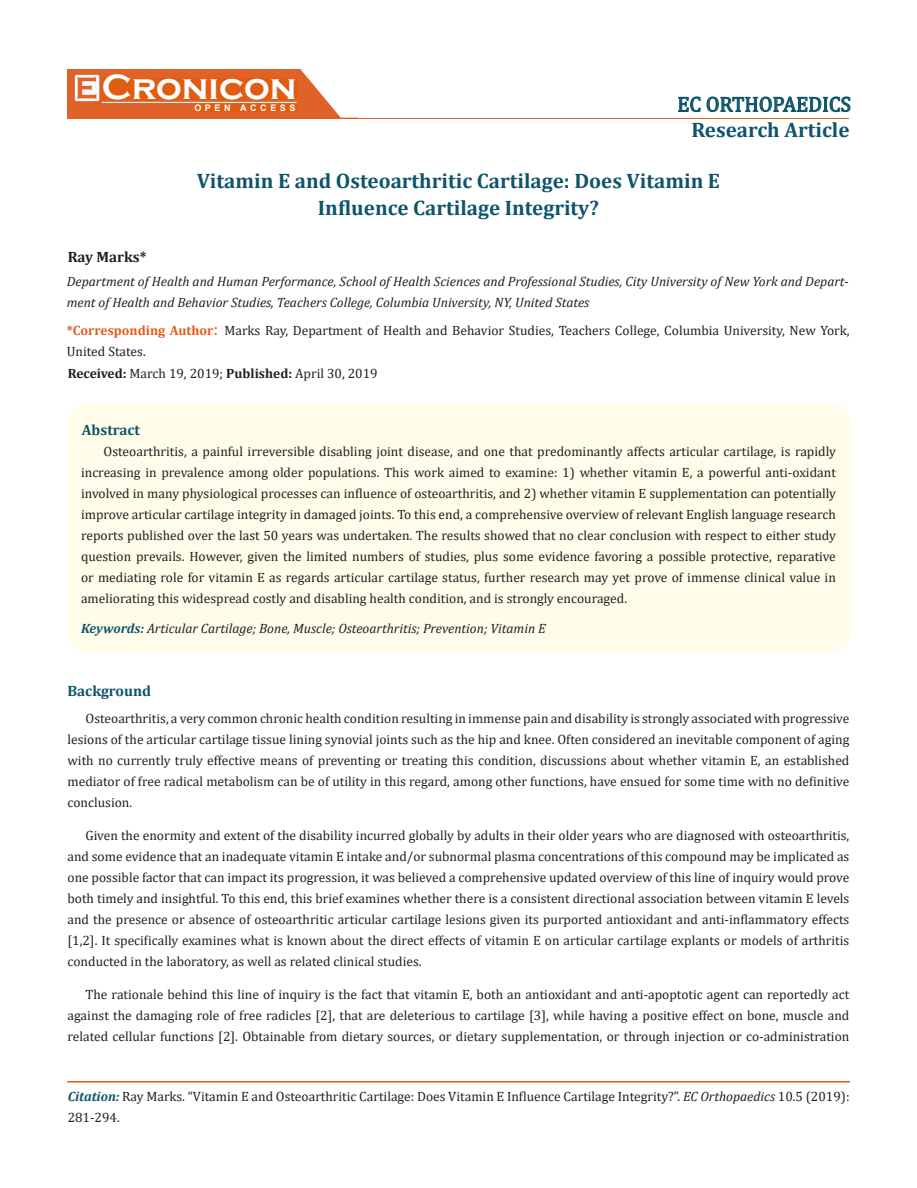
<style>
.page{position:relative;width:917px;height:1188px;background:#fff}
.page>*{position:absolute;margin:0;border:0;box-sizing:border-box;transform-origin:0 0}
.t1{font:700 36px "Copperplate Gothic";color:#fff}
.t2{font:700 21px/27px "Cambria";color:#0e546a;text-align:center}
.t3{font:21px "Cambria";color:#0e546a}
.t4{font:700 15px "Cambria";color:#0e546a}
.t5{font:700 15px "Cambria";color:#231f20}
.t6{font:13.5px/21px "Cambria";color:#231f20;text-align:justify}
.t7{font:italic 13.5px/21px "Cambria";color:#231f20}
.t8{font:700 9px "Arial";letter-spacing:.4em;color:#fff}
.s1{font-weight:700;color:#e05d1a}
.s2{font-size:18px;color:#e05d1a}
.s3{font-weight:700}
.s4{font-weight:700;color:#0e546a}
.s5{font-weight:700;font-style:italic;color:#0e546a}
.s6{font-style:italic}
</style>
<div class="page">
<div style="left:67px;top:70px;width:290px;height:49px;background:#e06228"></div>
<svg style="left:300px;top:69px;width:58px;height:49px"></svg>
<img style="left:75px;top:75px;width:24px;height:26px">
<div style="left:102px;top:79px;width:195px;height:21px;background:#df5d11"></div>
<div style="left:194px;top:105px;width:103px;height:7px;background:#df5d11"></div>
<svg style="left:678px;top:97px;width:22px;height:15px"></svg>
<svg style="left:706px;top:97px;width:144px;height:15px"></svg>
<hr style="left:102px;top:102px;width:194px;height:1px;background:#fff">
<hr style="left:279px;top:118px;width:569px;height:1px;background:#e05d1a">
<div style="left:68px;top:405px;width:782px;height:246px;background:#fffde9;border-radius:18px"></div>
<p class="t1" style="left:102px;top:68px;width:196px">Cronicon</p>
<p class="t8" style="left:194px;top:102px;width:103px">OPEN ACCESS</p>
<p class="t3" style="left:677px;top:92px;width:175px">EC ORTHOPAEDICS</p>
<p class="t2" style="left:691px;top:116px;width:160px">Research Article</p>
<p class="t2" style="left:197px;top:166px;width:525px">Vitamin E and Osteoarthritic Cartilage: Does Vitamin E<br>Influence Cartilage Integrity?</p>
<p class="t5" style="left:68px;top:247px;width:80px">Ray Marks*</p>
<p class="t7" style="left:67px;top:271px;width:783px">Department of Health and Human Performance, School of Health Sciences and Professional Studies, City University of New York and Depart&shy;ment of Health and Behavior Studies, Teachers College, Columbia University, NY, United States</p>
<p class="t6" style="left:67px;top:319px;width:784px"><span class="s1">*Corresponding Author</span><span class="s2">:</span> Marks Ray, Department of Health and Behavior Studies, Teachers College, Columbia University, New York,<br>United States.</p>
<p class="t6" style="left:68px;top:363px;width:311px"><span class="s3">Received:</span> March 19, 2019; <span class="s3">Published:</span> April 30, 2019</p>
<p class="t4" style="left:82px;top:419px;width:60px">Abstract</p>
<p class="t6" style="left:81px;top:441px;width:756px;text-indent:23px">Osteoarthritis, a painful irreversible disabling joint disease, and one that predominantly affects articular cartilage, is rapidly increasing in prevalence among older populations. This work aimed to examine: 1) whether vitamin E, a powerful anti-oxidant involved in many physiological processes can influence of osteoarthritis, and 2) whether vitamin E supplementation can potentially improve articular cartilage integrity in damaged joints. To this end, a comprehensive overview of relevant English language research reports published over the last 50 years was undertaken. The results showed that no clear conclusion with respect to either study question prevails. However, given the limited numbers of studies, plus some evidence favoring a possible protective, reparative or mediating role for vitamin E as regards articular cartilage status, further research may yet prove of immense clinical value in ameliorating this widespread costly and disabling health condition, and is strongly encouraged.</p>
<p class="t7" style="left:81px;top:617px;width:466px"><span class="s4">Keywords:</span> Articular Cartilage; Bone, Muscle; Osteoarthritis; Prevention; Vitamin E</p>
<p class="t4" style="left:67px;top:680px;width:85px">Background</p>
<p class="t6" style="left:67px;top:708px;width:783px;text-indent:18px">Osteoarthritis, a very common chronic health condition resulting in immense pain and disability is strongly associated with progressive lesions of the articular cartilage tissue lining synovial joints such as the hip and knee. Often considered an inevitable component of aging with no currently truly effective means of preventing or treating this condition, discussions about whether vitamin E, an established mediator of free radical metabolism can be of utility in this regard, among other functions, have ensued for some time with no definitive conclusion.</p>
<p class="t6" style="left:67px;top:825px;width:783px;text-indent:18px">Given the enormity and extent of the disability incurred globally by adults in their older years who are diagnosed with osteoarthritis, and some evidence that an inadequate vitamin E intake and/or subnormal plasma concentrations of this compound may be implicated as one possible factor that can impact its progression, it was believed a comprehensive updated overview of this line of inquiry would prove both timely and insightful. To this end, this brief examines whether there is a consistent directional association between vitamin E levels and the presence or absence of osteoarthritic articular cartilage lesions given its purported antioxidant and anti-inflammatory effects [1,2]. It specifically examines what is known about the direct effects of vitamin E on articular cartilage explants or models of arthritis conducted in the laboratory, as well as related clinical studies.</p>
<p class="t6" style="left:67px;top:984px;width:783px;text-indent:18px">The rationale behind this line of inquiry is the fact that vitamin E, both an antioxidant and anti-apoptotic agent can reportedly act against the damaging role of free radicles [2], that are deleterious to cartilage [3], while having a positive effect on bone, muscle and related cellular functions [2]. Obtainable from dietary sources, or dietary supplementation, or through injection or co-administration</p>
<p class="t6" style="left:68px;top:1086px;width:783px"><span class="s5">Citation:</span> Ray Marks. “Vitamin E and Osteoarthritic Cartilage: Does Vitamin E Influence Cartilage Integrity?”. <span class="s6">EC Orthopaedics</span> 10.5 (2019):<br>281-294.</p>
</div>
